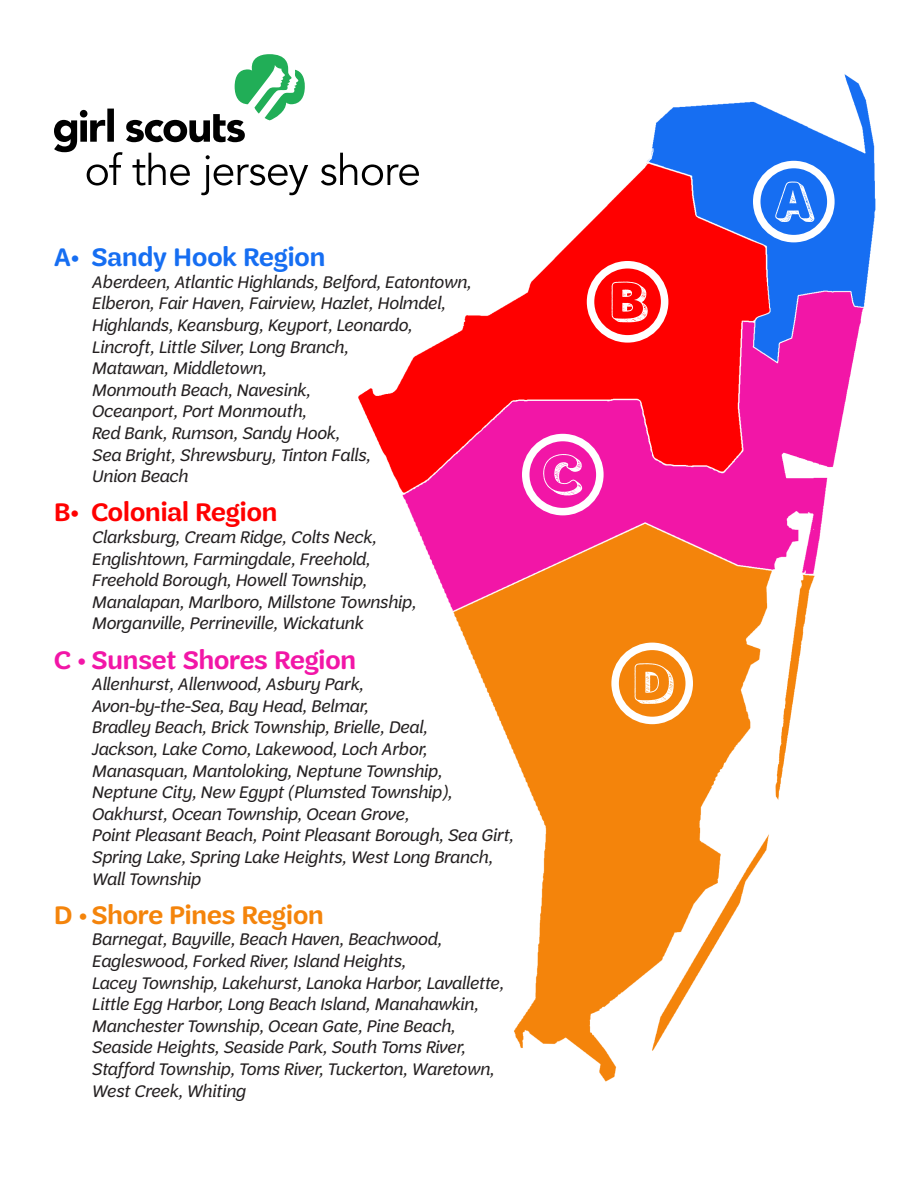
<style>
.page{position:relative;width:918px;height:1188px;background:#fff}
.page>*{position:absolute;margin:0;border:0;box-sizing:border-box;transform-origin:0 0}
.t1{font:54px "Trefoil DIY Scribbled 3 D";color:#fff}
.t2{font:600 27px "Trefoil Sans";color:#f216a7}
.t3{font:600 27px "Trefoil Sans";color:#f4840b}
.t4{font:600 27px "Trefoil Sans";color:#166ef2}
.t5{font:600 27px "Trefoil Sans";color:#f00}
.t6{font:italic 18px/21.6px "Trefoil Sans";color:#231f20}
</style>
<div class="page">
<img style="left:202px;top:74px;width:674px;height:1008px">
<div style="left:753px;top:161px;width:82px;height:81px;border:8px solid #fff;border-radius:50%"></div>
<div style="left:587px;top:261px;width:81px;height:82px;border:8px solid #fff;border-radius:50%"></div>
<div style="left:522px;top:434px;width:82px;height:81px;border:8px solid #fff;border-radius:50%"></div>
<div style="left:611px;top:643px;width:82px;height:81px;border:8px solid #fff;border-radius:50%"></div>
<svg style="left:321px;top:153px;width:98px;height:33px"></svg>
<svg style="left:54px;top:54px;width:254px;height:141px"></svg>
<p class="t4" style="left:54px;top:242px;width:273px">A• Sandy Hook Region</p>
<p class="t6" style="left:92px;top:271px;width:381px">Aberdeen, Atlantic Highlands, Belford, Eatontown, Elberon, Fair Haven, Fairview, Hazlet, Holmdel, Highlands, Keansburg, Keyport, Leonardo, Lincroft, Little Silver, Long Branch,<br>Matawan, Middletown,<br>Monmouth Beach, Navesink,<br>Oceanport, Port Monmouth,<br>Red Bank, Rumson, Sandy Hook,<br>Sea Bright, Shrewsbury, Tinton Falls,<br>Union Beach</p>
<p class="t5" style="left:54px;top:498px;width:225px">B• Colonial Region</p>
<p class="t6" style="left:92px;top:526px;width:326px">Clarksburg, Cream Ridge, Colts Neck, Englishtown, Farmingdale, Freehold, Freehold Borough, Howell Township, Manalapan, Marlboro, Millstone Township, Morganville, Perrineville, Wickatunk</p>
<p class="t2" style="left:54px;top:645px;width:304px">C • Sunset Shores Region</p>
<p class="t6" style="left:92px;top:673px;width:423px">Allenhurst, Allenwood, Asbury Park,<br>Avon-by-the-Sea, Bay Head, Belmar,<br>Bradley Beach, Brick Township, Brielle, Deal,<br>Jackson, Lake Como, Lakewood, Loch Arbor, Manasquan, Mantoloking, Neptune Township,<br>Neptune City, New Egypt (Plumsted Township), Oakhurst, Ocean Township, Ocean Grove,<br>Point Pleasant Beach, Point Pleasant Borough, Sea Girt, Spring Lake, Spring Lake Heights, West Long Branch, Wall Township</p>
<p class="t3" style="left:54px;top:900px;width:271px">D •Shore Pines Region</p>
<p class="t6" style="left:92px;top:929px;width:414px">Barnegat, Bayville, Beach Haven, Beachwood, Eagleswood, Forked River, Island Heights,<br>Lacey Township, Lakehurst, Lanoka Harbor, Lavallette, Little Egg Harbor, Long Beach Island, Manahawkin, Manchester Township, Ocean Gate, Pine Beach, Seaside Heights, Seaside Park, South Toms River, Stafford Township, Toms River, Tuckerton, Waretown, West Creek, Whiting</p>
<p class="t1" style="left:609px;top:268px;width:41px">B</p>
<p class="t1" style="left:543px;top:440px;width:41px">C</p>
<p class="t1" style="left:632px;top:649px;width:44px">D</p>
<p class="t1" style="left:775px;top:167px;width:41px">A</p>
</div>
